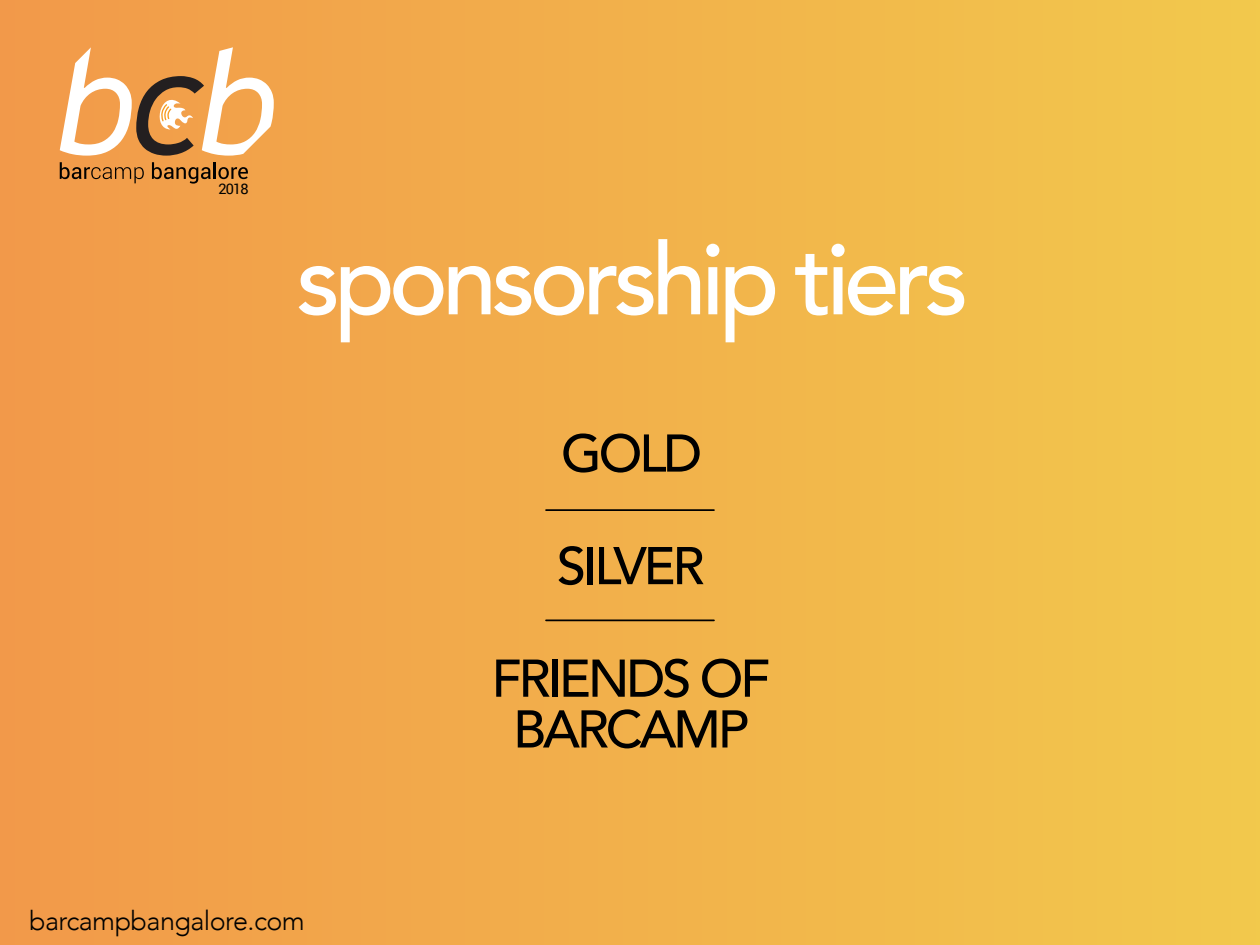
<style>
.page{position:relative;width:1260px;height:945px;background:#fff}
.page>*{position:absolute;margin:0;border:0;box-sizing:border-box;transform-origin:0 0}
.t1{font:500 99.4px "Avenir";letter-spacing:-.06em;color:#fff}
.t2{font:500 52.5px/112.5px "Avenir";letter-spacing:-.06em;color:#000;text-align:center}
.t3{font:300 26.95px "Avenir";letter-spacing:-.02em;color:#000}
.t4{font:14.53px "Roboto";color:#000100}
</style>
<div class="page">
<div style="left:0;top:0;width:1260px;height:945px;background:linear-gradient(to right,#f2994a,#f2c94c)"></div>
<svg style="left:60px;top:162px;width:84px;height:21px;background:#c37e3b"></svg>
<svg style="left:152px;top:162px;width:96px;height:22px;background:#b47737"></svg>
<svg style="left:60px;top:47px;width:214px;height:109px"></svg>
<hr style="left:546px;top:509px;width:168px;height:2px;background:#000">
<hr style="left:546px;top:620px;width:168px;height:1px;background:#000">
<p class="t4" style="left:218px;top:179px;width:32px">2018</p>
<h1 class="t1" style="left:296px;top:194px;width:674px">sponsorship tiers</h1>
<p class="t2" style="left:491px;top:394px;width:280px">GOLD<br>SILVER<br>FRIENDS OF</p>
<p class="t2" style="left:513px;top:670px;width:237px">BARCAMP</p>
<p class="t3" style="left:29px;top:905px;width:277px">barcampbangalore.com</p>
</div>
